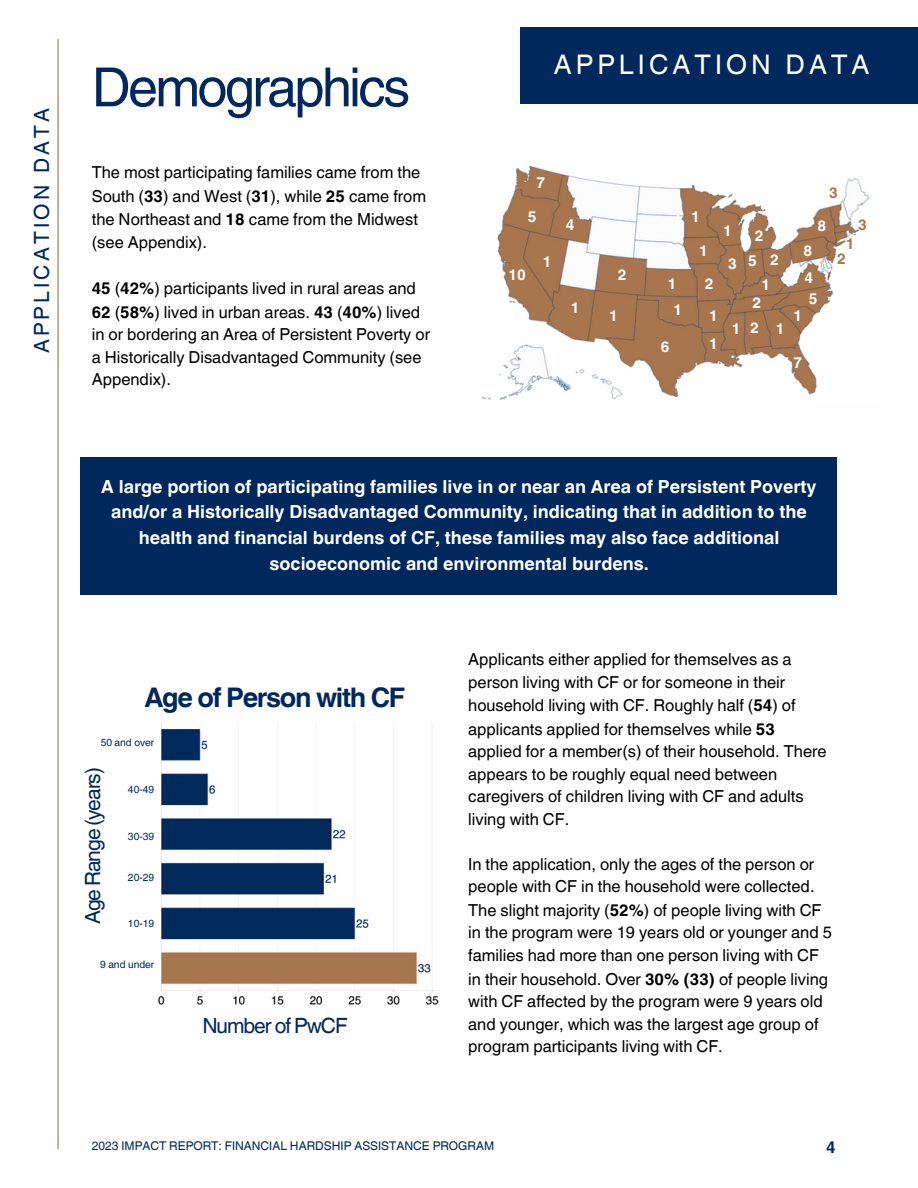
<style>
.page{position:relative;width:918px;height:1188px;background:#fff}
.page>*{position:absolute;margin:0;border:0;box-sizing:border-box;transform-origin:0 0}
.t1{font:54px "Helvetica World";letter-spacing:-.05em;color:#00285c}
.t2{font:700 27px "Helvetica World";letter-spacing:-.05em;color:#00285c}
.t3{font:27px "Helvetica World";letter-spacing:.15em;color:#fff}
.t4{font:21px "Helvetica World";letter-spacing:-.05em;color:#00285c}
.t5{font:21px "Helvetica World";letter-spacing:.15em;color:#00285c}
.t6{font:700 18px/25.8px "Helvetica World";color:#fff;text-align:center}
.t7{font:16.5px/22.8px "Helvetica World";color:#000}
.t8{font:700 16.5px "Helvetica World";color:#00285c}
.t9{font:700 15.15px "Helvetica World";color:#fff}
.t10{font:700 15.15px "Helvetica World";color:#a7764e}
.t11{font:12px "Helvetica World";color:#00285c}
.t12{font:10.35px "Helvetica World";color:#00285c}
.s1{font-weight:700}
</style>
<div class="page">
<div style="left:81px;top:457px;width:756px;height:138px;background:#00285c"></div>
<hr style="left:57px;top:39px;width:2px;height:1110px;background:#a7764e">
<div style="left:520px;top:27px;width:398px;height:76px;background:#00285c"></div>
<img style="left:158px;top:722px;width:282px;height:283px">
<img style="left:481px;top:165px;width:389px;height:235px">
<p class="t5" style="left:30px;top:353px;width:247px;rotate:-90deg">APPLICATION DATA</p>
<h4 class="t1" style="left:92px;top:56px;width:320px">Demographics</h4>
<p class="t7" style="left:92px;top:161px;width:336px;line-height:23.2px">The most participating families came from the South (<span class="s1">33</span>) and West (<span class="s1">31</span>), while <span class="s1">25</span> came from the Northeast and <span class="s1">18</span> came from the Midwest (see Appendix).</p>
<p class="t7" style="left:92px;top:277px;width:340px"><span class="s1">45</span> (<span class="s1">42%</span>) participants lived in rural areas and <span class="s1">62</span> (<span class="s1">58%</span>) lived in urban areas. <span class="s1">43</span> (<span class="s1">40%</span>) lived in or bordering an Area of Persistent Poverty or a Historically Disadvantaged Community (see Appendix).</p>
<p class="t3" style="left:554px;top:49px;width:317px">APPLICATION DATA</p>
<p class="t9" style="left:536px;top:171px;width:10px">7</p>
<p class="t10" style="left:829px;top:180px;width:10px">3</p>
<p class="t9" style="left:528px;top:204px;width:10px">5</p>
<p class="t9" style="left:508px;top:262px;width:19px">10</p>
<p class="t9" style="left:543px;top:249px;width:10px">1</p>
<p class="t9" style="left:566px;top:212px;width:10px">4</p>
<p class="t9" style="left:571px;top:296px;width:10px">1</p>
<p class="t9" style="left:618px;top:262px;width:10px">2</p>
<p class="t9" style="left:609px;top:303px;width:10px">1</p>
<p class="t9" style="left:674px;top:200px;width:10px">1</p>
<p class="t9" style="left:691px;top:204px;width:10px">1</p>
<p class="t9" style="left:699px;top:238px;width:10px">1</p>
<p class="t9" style="left:723px;top:219px;width:10px">1</p>
<p class="t9" style="left:728px;top:252px;width:10px">3</p>
<p class="t10" style="left:858px;top:212px;width:10px">3</p>
<p class="t9" style="left:818px;top:214px;width:10px">8</p>
<p class="t9" style="left:755px;top:223px;width:10px">2</p>
<p class="t10" style="left:846px;top:232px;width:10px">1</p>
<p class="t9" style="left:804px;top:238px;width:10px">8</p>
<p class="t9" style="left:770px;top:248px;width:10px">2</p>
<p class="t10" style="left:837px;top:246px;width:10px">2</p>
<p class="t9" style="left:748px;top:248px;width:10px">5</p>
<p class="t9" style="left:668px;top:271px;width:10px">1</p>
<p class="t9" style="left:705px;top:271px;width:10px">2</p>
<p class="t9" style="left:762px;top:273px;width:10px">1</p>
<p class="t9" style="left:805px;top:265px;width:10px">4</p>
<p class="t9" style="left:674px;top:297px;width:10px">1</p>
<p class="t9" style="left:661px;top:334px;width:10px">6</p>
<p class="t9" style="left:753px;top:291px;width:10px">2</p>
<p class="t9" style="left:709px;top:303px;width:10px">1</p>
<p class="t9" style="left:793px;top:303px;width:10px">1</p>
<p class="t9" style="left:750px;top:315px;width:10px">2</p>
<p class="t9" style="left:776px;top:316px;width:10px">1</p>
<p class="t9" style="left:732px;top:316px;width:10px">1</p>
<p class="t9" style="left:709px;top:331px;width:10px">1</p>
<p class="t9" style="left:809px;top:286px;width:10px">5</p>
<p class="t9" style="left:780px;top:350px;width:23px">7 7</p>
<h5 class="t6" style="left:101px;top:471px;width:717px">A large portion of participating families live in or near an Area of Persistent Poverty and/or a Historically Disadvantaged Community, indicating that in addition to the health and financial burdens of CF, these families may also face additional socioeconomic and environmental burdens.</h5>
<p class="t2" style="left:145px;top:676px;width:262px">Age of Person with CF</p>
<p class="t12" style="left:101px;top:736px;width:55px">50 and over</p>
<p class="t12" style="left:128px;top:783px;width:28px">40-49</p>
<p class="t12" style="left:128px;top:830px;width:28px">30-39</p>
<h5 class="t12" style="left:128px;top:871px;width:28px">20-29</h5>
<p class="t12" style="left:128px;top:917px;width:28px">10-19</p>
<p class="t12" style="left:100px;top:959px;width:56px">9 and under</p>
<p class="t4" style="left:80px;top:924px;width:159px;rotate:-90deg">Age Range (years)</p>
<p class="t4" style="left:202px;top:1013px;width:147px">Number of PwCF</p>
<p class="t7" style="left:468px;top:648px;width:360px">Applicants either applied for themselves as a person living with CF or for someone in their household living with CF. Roughly half (<span class="s1">54</span>) of applicants applied for themselves while <span class="s1">53 </span>applied for a member(s) of their household. There appears to be roughly equal need between caregivers of children living with CF and adults living with CF.</p>
<h6 class="t7" style="left:468px;top:853px;width:365px">In the application, only the ages of the person or people with CF in the household were collected.<br>The slight majority (<span class="s1">52%</span>) of people living with CF in the program were 19 years old or younger and 5 families had more than one person living with CF in their household. Over <span class="s1">30% (33)</span> of people living with CF affected by the program were 9 years old and younger, which was the largest age group of program participants living with CF.</h6>
<h3 class="t11" style="left:92px;top:1139px;width:404px">2023 IMPACT REPORT: FINANCIAL HARDSHIP ASSISTANCE PROGRAM</h3>
<p class="t8" style="left:826px;top:1133px;width:11px">4</p>
</div>
